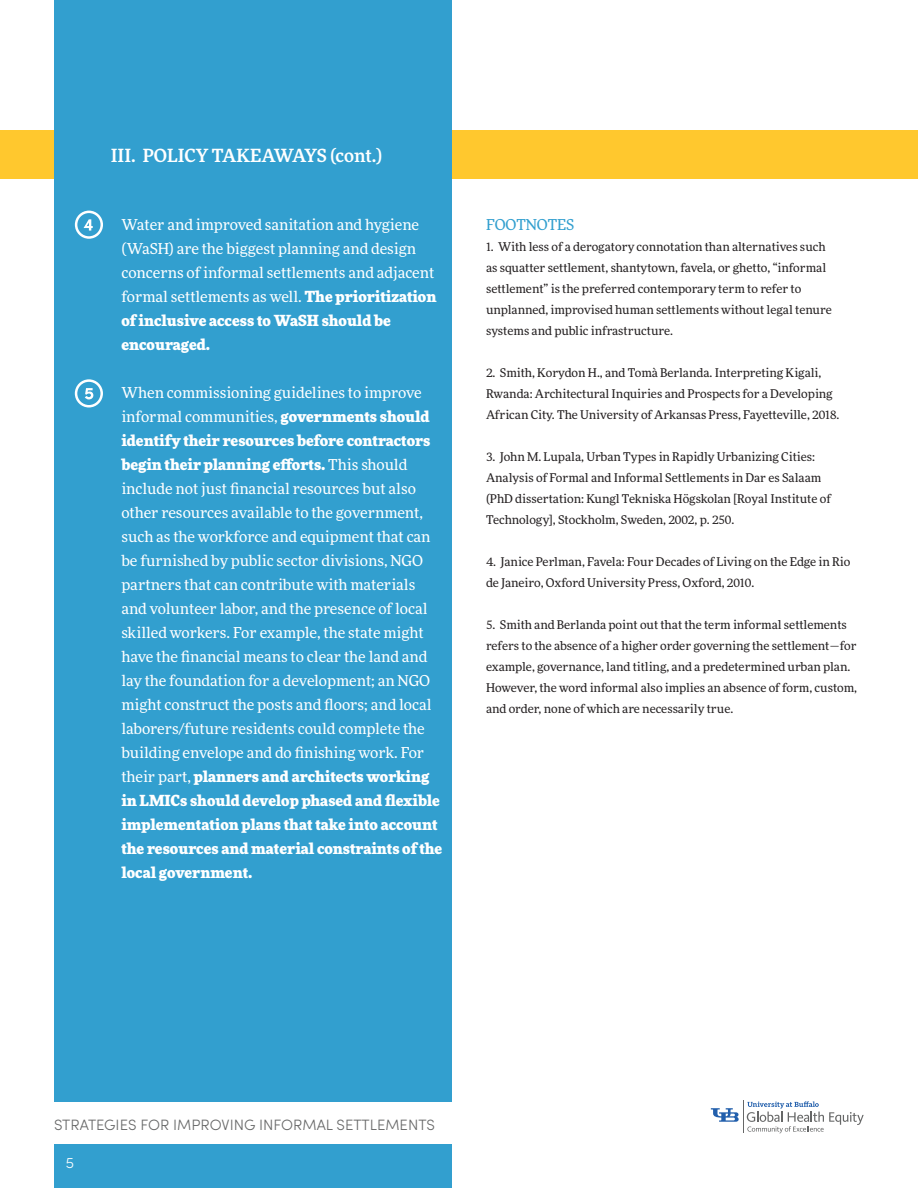
<style>
.page{position:relative;width:918px;height:1188px;background:#fff}
.page>*{position:absolute;margin:0;border:0;box-sizing:border-box;transform-origin:0 0}
.t1{font:500 18px "More Pro";color:#fff}
.t2{font:15px/24px "More Pro";color:#fff}
.t3{font:300 15px "Sofia Pro";color:#666767}
.t4{font:15px "More Pro";color:#329fcf}
.t5{font:300 15px "Sofia Pro";color:#fff}
.t6{font:12px/21px "More Pro";color:#231f20}
.s1{font-weight:900}
</style>
<div class="page">
<div style="left:0;top:131px;width:918px;height:48px;background:#ffc82e"></div>
<div style="left:54px;top:0;width:398px;height:1102px;background:#329fcf"></div>
<div style="left:54px;top:1144px;width:398px;height:44px;background:#329fcf"></div>
<svg style="left:75px;top:211px;width:28px;height:28px"></svg>
<svg style="left:75px;top:379px;width:28px;height:29px"></svg>
<svg style="left:747px;top:1101px;width:117px;height:32px"></svg>
<hr style="left:743px;top:1101px;width:1px;height:32px;background:#666767">
<svg style="left:711px;top:1108px;width:28px;height:14px"></svg>
<p class="t1" style="left:111px;top:143px;width:273px">III. POLICY TAKEAWAYS (cont.)</p>
<p class="t2" style="left:121px;top:212px;width:317px">Water and improved sanitation and hygiene (WaSH) are the biggest planning and design concerns of informal settlements and adjacent formal settlements as well. <span class="s1">The prioritization of inclusive access to WaSH should be encouraged.</span></p>
<p class="t2" style="left:121px;top:380px;width:322px">When commissioning guidelines to improve informal communities, <span class="s1">governments should identify their resources before contractors begin their planning efforts.</span> This should include not just financial resources but also other resources available to the government, such as the workforce and equipment that can be furnished by public sector divisions, NGO partners that can contribute with materials and volunteer labor, and the presence of local skilled workers. For example, the state might have the financial means to clear the land and lay the foundation for a development; an NGO might construct the posts and floors; and local laborers/future residents could complete the building envelope and do finishing work. For their part, <span class="s1">planners and architects working in LMICs should develop phased and flexible implementation plans that take into account the resources and material constraints of the local government.</span></p>
<p class="t4" style="left:486px;top:215px;width:90px">FOOTNOTES</p>
<p class="t6" style="left:486px;top:236px;width:347px">1. With less of a derogatory connotation than alternatives such as squatter settlement, shantytown, favela, or ghetto, “informal settlement” is the preferred contemporary term to refer to unplanned, improvised human settlements without legal tenure systems and public infrastructure.</p>
<p class="t6" style="left:486px;top:362px;width:355px">2. Smith, Korydon H., and Tomà Berlanda. Interpreting Kigali,<br>Rwanda: Architectural Inquiries and Prospects for a Developing<br>African City. The University of Arkansas Press, Fayetteville, 2018.</p>
<p class="t6" style="left:486px;top:446px;width:346px">3. John M. Lupala, Urban Types in Rapidly Urbanizing Cities:<br>Analysis of Formal and Informal Settlements in Dar es Salaam (PhD dissertation: Kungl Tekniska Högskolan [Royal Institute of Technology], Stockholm, Sweden, 2002, p. 250.</p>
<p class="t6" style="left:486px;top:551px;width:366px">4. Janice Perlman, Favela: Four Decades of Living on the Edge in Rio de Janeiro, Oxford University Press, Oxford, 2010.</p>
<p class="t6" style="left:486px;top:614px;width:373px">5. Smith and Berlanda point out that the term informal settlements refers to the absence of a higher order governing the settlement—for example, governance, land titling, and a predetermined urban plan.<br>However, the word informal also implies an absence of form, custom, and order, none of which are necessarily true.</p>
<p class="t3" style="left:54px;top:1113px;width:382px">STRATEGIES FOR IMPROVING INFORMAL SETTLEMENTS</p>
<p class="t5" style="left:66px;top:1152px;width:10px">5</p>
</div>
